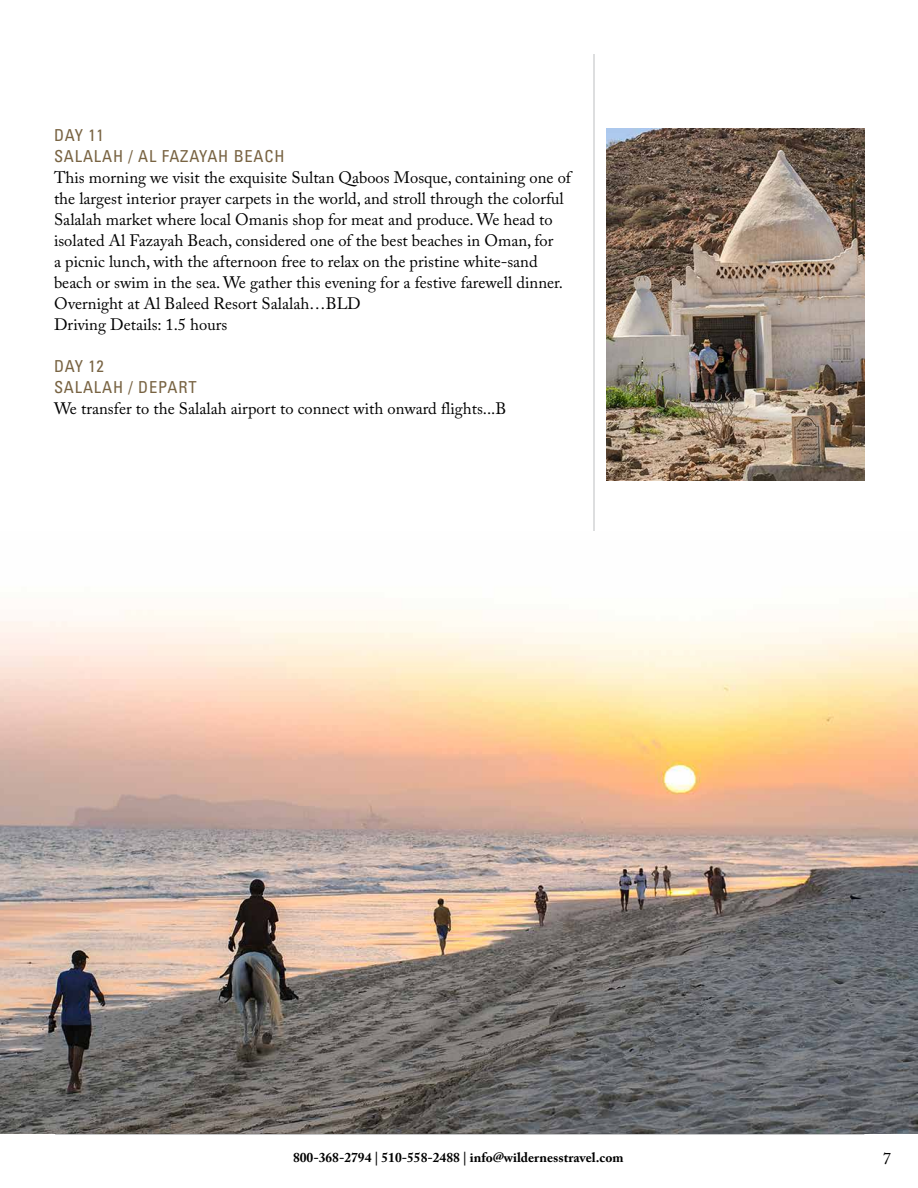
<style>
.page{position:relative;width:918px;height:1188px;background:#fff}
.page>*{position:absolute;margin:0;border:0;box-sizing:border-box;transform-origin:0 0}
.t1{font:16.5px/21px "Adobe Caslon Pro";color:#000}
.t2{font:condensed 16.5px/21px "Univers LT Std";letter-spacing:.05em;color:#786342}
.t3{font:700 13.5px "Adobe Caslon Pro";color:#000}
</style>
<div class="page">
<hr style="left:594px;top:54px;width:1px;height:1080px;background:#bcbec0">
<hr style="left:56px;top:1134px;width:808px;height:1px;background:#bcbec0">
<img style="left:607px;top:129px;width:257px;height:352px">
<img style="left:0;top:531px;width:918px;height:603px">
<p class="t2" style="left:54px;top:124px;width:232px">DAY 11<br>SALALAH / AL FAZAYAH BEACH</p>
<p class="t1" style="left:54px;top:167px;width:519px">This morning we visit the exquisite Sultan Qaboos Mosque, containing one of the largest interior prayer carpets in the world, and stroll through the colorful Salalah market where local Omanis shop for meat and produce. We head to isolated Al Fazayah Beach, considered one of the best beaches in Oman, for<br>a picnic lunch, with the afternoon free to relax on the pristine white-sand beach or swim in the sea. We gather this evening for a festive farewell dinner.<br>Overnight at Al Baleed Resort Salalah…BLD<br>Driving Details: 1.5 hours</p>
<p class="t2" style="left:54px;top:355px;width:144px">DAY 12<br>SALALAH / DEPART</p>
<p class="t1" style="left:54px;top:398px;width:454px">We transfer to the Salalah airport to connect with onward flights...B</p>
<p class="t3" style="left:293px;top:1150px;width:332px">800-368-2794 | 510-558-2488 | info@wildernesstravel.com</p>
<p class="t1" style="left:883px;top:1148px;width:10px">7</p>
</div>
